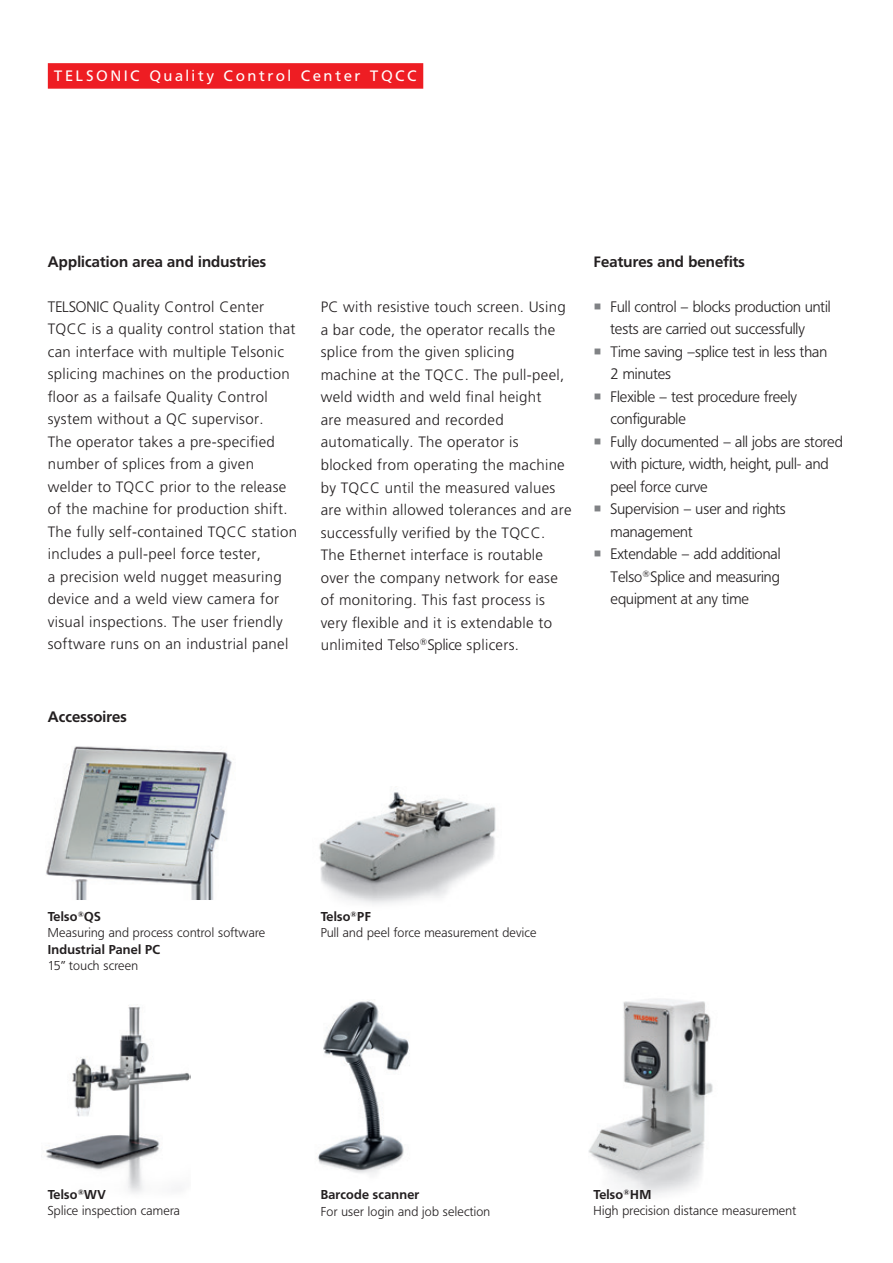
<style>
.page{position:relative;width:893px;height:1263px;background:#fff}
.page>*{position:absolute;margin:0;border:0;box-sizing:border-box;transform-origin:0 0}
.t1{font:300 15px/22.5px "Frutiger LT";letter-spacing:.02em;color:#231f20}
.t2{font:300 15px/22.5px "Frutiger BQ";color:#231f20}
.t3{font:700 15px "Frutiger BQ";letter-spacing:.01em;color:#231f20}
.t4{font:15px "Frutiger BQ";letter-spacing:.2em;color:#fff}
.t5{font:300 12.75px/16.5px "Frutiger BQ";letter-spacing:.02em;color:#231f20}
.t6{font:700 12.75px "Frutiger BQ";letter-spacing:.02em;color:#231f20}
.s1{font-family:"Frutiger BQ"}
.s2{font-family:"Frutiger LT"}
.s3{color:#808285}
.s4{font-weight:700}
</style>
<div class="page">
<img style="left:588px;top:999px;width:125px;height:196px">
<img style="left:46px;top:1005px;width:144px;height:188px">
<img style="left:318px;top:1001px;width:92px;height:173px">
<div style="left:48px;top:63px;width:375px;height:26px;background:#ee1d23"></div>
<img style="left:46px;top:746px;width:186px;height:154px">
<img style="left:319px;top:792px;width:177px;height:112px">
<p class="t4" style="left:54px;top:67px;width:364px">TELSONIC Quality Control Center TQCC</p>
<p class="t3" style="left:48px;top:253px;width:220px">Application area and industries</p>
<p class="t1" style="left:48px;top:296px;width:251px"><span class="s1">TELSONIC</span> Quality Control Center TQCC is a quality control station that can interface with multiple Telsonic splicing machines on the production floor as a failsafe Quality Control system without a QC supervisor.<br>The operator takes a pre-specified number of splices from a given welder to TQCC prior to the release of the machine for production shift.<br>The fully self-contained TQCC station includes a pull-peel force tester,<br>a precision weld nugget measuring device and a weld view camera for visual inspections. The user friendly software runs on an industrial panel</p>
<p class="t3" style="left:48px;top:708px;width:81px">Accessoires</p>
<p class="t1" style="left:321px;top:296px;width:252px">PC with resistive touch screen. Using a bar code, the operator recalls the splice from the given splicing machine at the TQCC. The pull-peel, weld width and weld final height<br>are measured and recorded automatically. The operator is blocked from operating the machine by TQCC until the measured values are within allowed tolerances and are successfully verified by the TQCC.<br>The Ethernet interface is routable over the company network for ease of monitoring. This fast process is very flexible and it is extendable to unlimited <span class="s1">Telso</span><sup>®</sup><span class="s1">Splice</span> splicers.</p>
<p class="t3" style="left:594px;top:253px;width:153px"><span class="s2">F</span>eatures and benefits</p>
<p class="t2" style="left:594px;top:296px;width:239px;text-align:center"><span class="s3">○</span> Full control – blocks production until tests are carried out successfully</p>
<p class="t2" style="left:611px;top:341px;width:218px;text-indent:-17px"><span class="s3">○</span> Time saving –splice test in less than<br>2 minutes</p>
<p class="t2" style="left:611px;top:386px;width:188px;text-indent:-17px"><span class="s3">○</span> Flexible – test procedure freely configurable</p>
<p class="t2" style="left:611px;top:431px;width:234px;text-indent:-17px"><span class="s3">○</span> Fully documented – all jobs are stored with picture, width, height, pull- and peel force curve</p>
<p class="t2" style="left:611px;top:498px;width:177px;text-indent:-17px"><span class="s3">○</span> Supervision – user and rights management</p>
<p class="t2" style="left:611px;top:543px;width:172px;text-align:justify;text-indent:-17px"><span class="s3">○</span> Extendable – add additional Telso<sup>®</sup>Splice and measuring equipment at any time</p>
<p class="t5" style="left:48px;top:908px;width:219px"><span class="s4">Telso</span><sup>®</sup><span class="s4">QS<br></span>Measuring and process control software</p>
<p class="t6" style="left:48px;top:942px;width:114px">Industrial Panel PC</p>
<p class="t5" style="left:48px;top:958px;width:92px">15” touch screen</p>
<p class="t5" style="left:321px;top:908px;width:217px"><span class="s4">Telso</span><sup>®</sup><span class="s4">PF<br></span>Pull and peel force measurement device</p>
<p class="t5" style="left:48px;top:1186px;width:134px"><span class="s4">Telso</span><sup>®</sup><span class="s4">WV<br></span>Splice inspection camera</p>
<p class="t6" style="left:321px;top:1187px;width:100px">Barcode scanner</p>
<p class="t5" style="left:321px;top:1203px;width:171px">For user login and job selection</p>
<p class="t5" style="left:594px;top:1186px;width:204px"><span class="s4">Telso</span><sup>®</sup><span class="s4">HM<br></span>High precision distance measurement</p>
</div>
